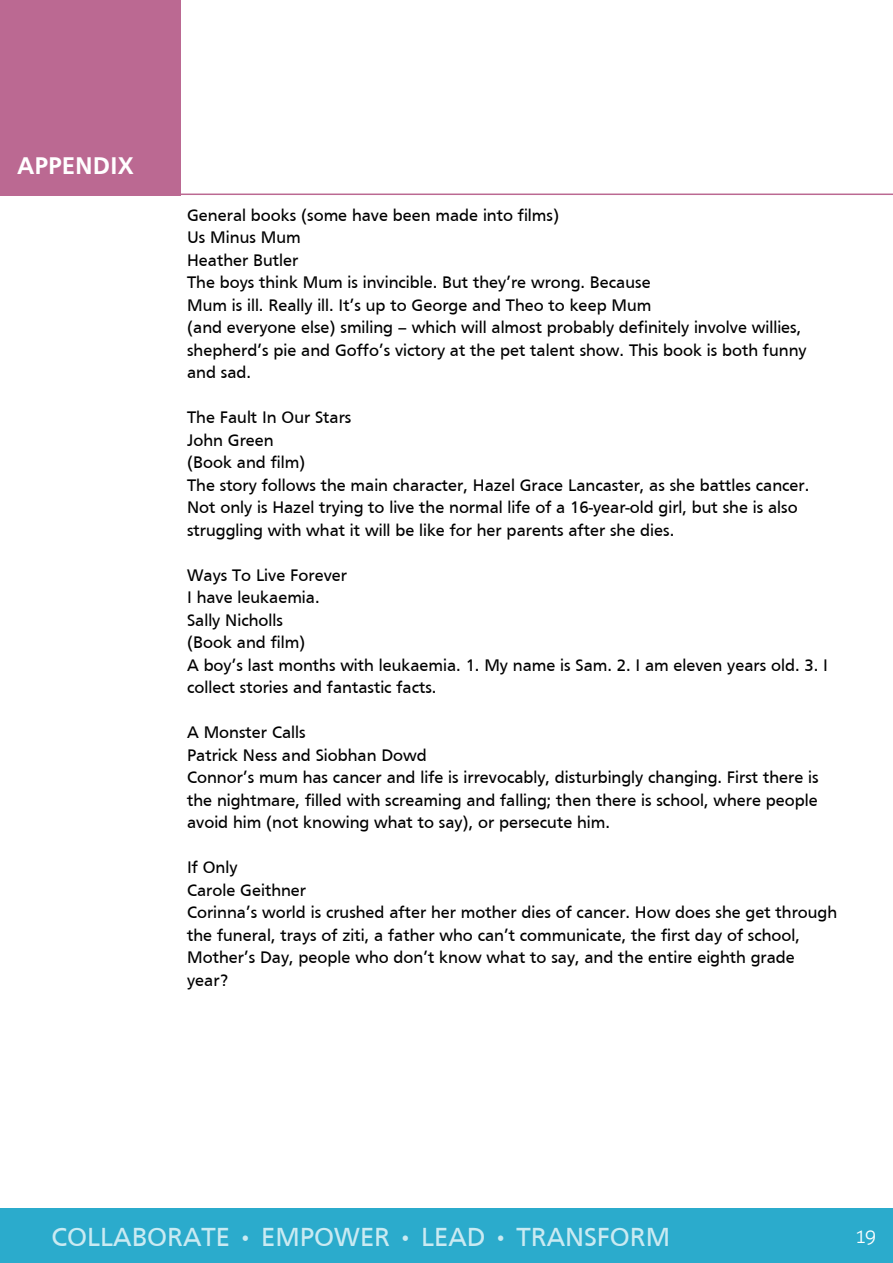
<style>
.page{position:relative;width:893px;height:1263px;background:#fff}
.page>*{position:absolute;margin:0;border:0;box-sizing:border-box;transform-origin:0 0}
.t1{font:27px "Frutiger";color:#caeaf2}
.t2{font:700 24.9px "Frutiger";color:#fff}
.t3{font:300 19.5px "Aller";color:#fff}
.t4{font:17.25px/22.5px "Frutiger";color:#000}
</style>
<div class="page">
<div style="left:0;top:1208px;width:893px;height:55px;background:#2babcc"></div>
<hr style="left:181px;top:194px;width:712px;height:1px;background:#bb6992">
<div style="left:0;top:0;width:180px;height:196px;background:#bb6992"></div>
<h2 class="t2" style="left:17px;top:151px;width:118px">APPENDIX</h2>
<p class="t4" style="left:187px;top:204px;width:621px">General books (some have been made into films)<br>Us Minus Mum<br>Heather Butler<br>The boys think Mum is invincible. But they’re wrong. Because<br>Mum is ill. Really ill. It’s up to George and Theo to keep Mum<br>(and everyone else) smiling – which will almost probably definitely involve willies, shepherd’s pie and Goffo’s victory at the pet talent show. This book is both funny and sad.</p>
<p class="t4" style="left:187px;top:406px;width:624px">The Fault In Our Stars<br>John Green<br>(Book and film)<br>The story follows the main character, Hazel Grace Lancaster, as she battles cancer.<br>Not only is Hazel trying to live the normal life of a 16-year-old girl, but she is also struggling with what it will be like for her parents after she dies.</p>
<p class="t4" style="left:187px;top:564px;width:642px">Ways To Live Forever<br>I have leukaemia.<br>Sally Nicholls<br>(Book and film)<br>A boy’s last months with leukaemia. 1. My name is Sam. 2. I am eleven years old. 3. I collect stories and fantastic facts.</p>
<p class="t4" style="left:187px;top:721px;width:633px">A Monster Calls<br>Patrick Ness and Siobhan Dowd<br>Connor’s mum has cancer and life is irrevocably, disturbingly changing. First there is the nightmare, filled with screaming and falling; then there is school, where people avoid him (not knowing what to say), or persecute him.</p>
<p class="t4" style="left:187px;top:856px;width:652px">If Only<br>Carole Geithner<br>Corinna’s world is crushed after her mother dies of cancer. How does she get through the funeral, trays of ziti, a father who can’t communicate, the first day of school, Mother’s Day, people who don’t know what to say, and the entire eighth grade year?</p>
<h1 class="t1" style="left:52px;top:1221px;width:620px">COLLABORATE • EMPOWER • LEAD • TRANSFORM</h1>
<p class="t3" style="left:855px;top:1224px;width:23px">19</p>
</div>
